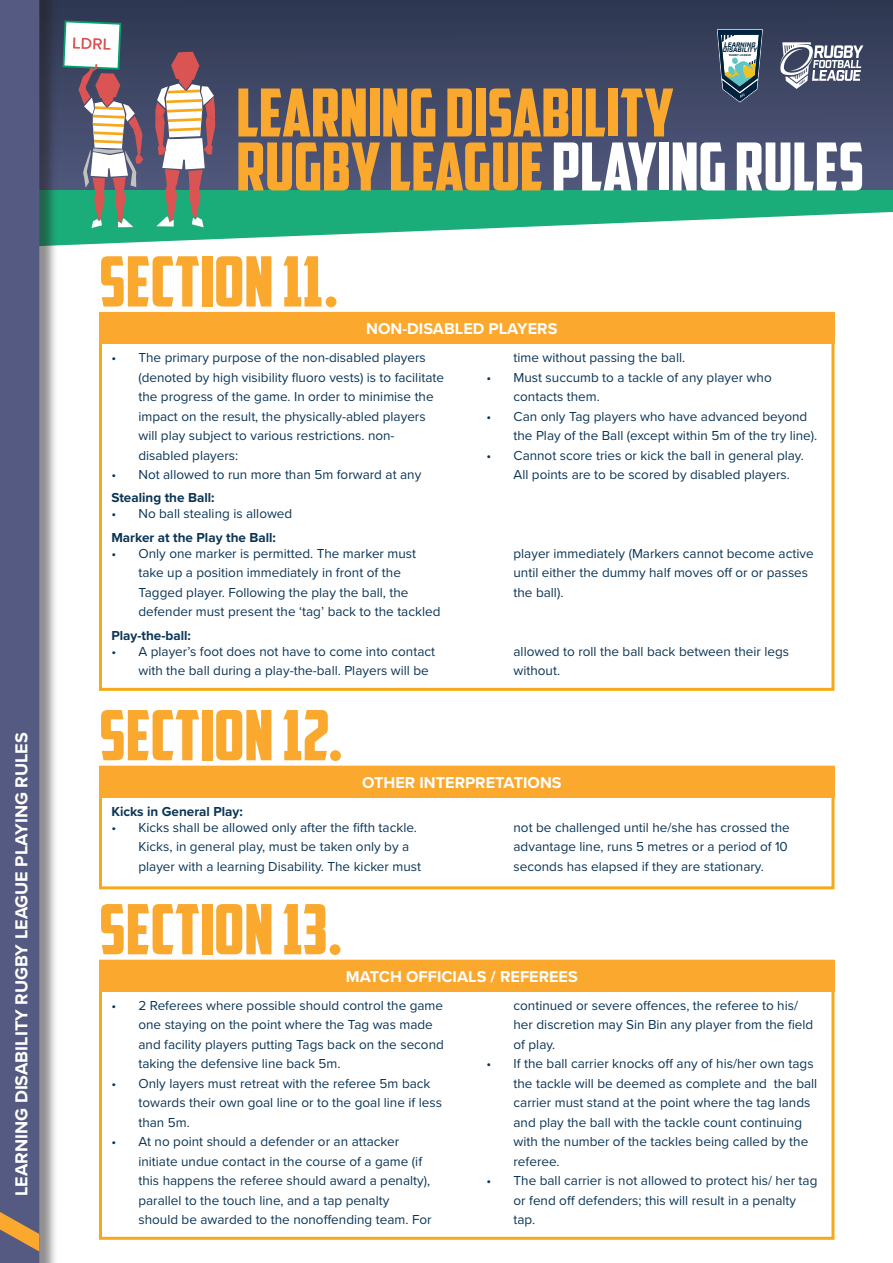
<style>
.page{position:relative;width:893px;height:1263px;background:#fff}
.page>*{position:absolute;margin:0;border:0;box-sizing:border-box;transform-origin:0 0}
.t1{font:69.3px "American Captain";color:#faa82e}
.t2{font:66.15px "American Captain";color:#fff}
.t3{font:66.15px "American Captain";color:#faa82e}
.t4{font:700 18px "Proxima Nova";color:#fff}
.t5{font:700 16.2px "Proxima Nova";color:#fff}
.t6{font:13.5px/19.5px "Proxima Nova";color:#0b3556}
.t7{font:700 13.5px "Proxima Nova";color:#0b3556}
.t8{font:italic 700 6.6px/5.4px "Industry";color:#00223e}
.t9{font:700 2.85px "Industry";letter-spacing:.05em;color:#00223e}
.s1{color:#faa82e}
</style>
<div class="page">
<div style="left:0;top:0;width:893px;height:197px;background:linear-gradient(to bottom,#2e3750,#52597e)"></div>
<svg style="left:58px;top:190px;width:835px;height:56px;fill:#1aad79"></svg>
<div style="left:0;top:0;width:58px;height:1263px;background:#231f20;opacity:.5"></div>
<div style="left:0;top:0;width:39px;height:1263px;background:#545a81"></div>
<svg style="left:0;top:1212px;width:39px;height:39px"></svg>
<svg style="left:780px;top:42px;width:83px;height:47px"></svg>
<svg style="left:155px;top:52px;width:60px;height:175px"></svg>
<svg style="left:63px;top:20px;width:80px;height:208px"></svg>
<div style="left:99px;top:766px;width:735px;height:123px;border:3px solid #f7a91a"></div>
<div style="left:99px;top:766px;width:735px;height:31px;background:#faa82e"></div>
<div style="left:99px;top:960px;width:735px;height:280px;border:3px solid #f7a91a"></div>
<div style="left:99px;top:960px;width:735px;height:31px;background:#faa82e"></div>
<div style="left:99px;top:312px;width:735px;height:379px;border:3px solid #f7a91a"></div>
<div style="left:99px;top:312px;width:735px;height:32px;background:#faa82e"></div>
<svg style="left:717px;top:29px;width:46px;height:73px"></svg>
<p class="t4" style="left:8px;top:1196px;width:465px;rotate:-90deg">LEARNING DISABILITY RUGBY LEAGUE PLAYING RULES</p>
<p class="t8" style="left:723px;top:42px;width:36px">LEARNING<br>DISABILITY</p>
<p class="t9" style="left:729px;top:53px;width:23px">RUGBY LEAGUE</p>
<p class="t3" style="left:236px;top:73px;width:439px">LEARNING DISABILITY</p>
<p class="t2" style="left:236px;top:127px;width:629px"><span class="s1">RUGBY LEAGUE</span> PLAYING RULES</p>
<p class="t1" style="left:99px;top:240px;width:241px">SECTION 11.</p>
<p class="t5" style="left:366px;top:317px;width:193px">NON-DISABLED PLAYERS</p>
<p class="t6" style="left:138px;top:347px;width:307px;text-indent:-27px">• The primary purpose of the non-disabled players (denoted by high visibility fluoro vests) is to facilitate the progress of the game. In order to minimise the impact on the result, the physically-abled players will play subject to various restrictions. non&shy;disabled players:</p>
<p class="t6" style="left:111px;top:464px;width:311px">• Not allowed to run more than 5m forward at any</p>
<p class="t6" style="left:513px;top:347px;width:173px">time without passing the ball.</p>
<p class="t6" style="left:513px;top:367px;width:260px;text-indent:-27px">• Must succumb to a tackle of any player who contacts them.</p>
<p class="t6" style="left:513px;top:406px;width:305px;text-indent:-27px">• Can only Tag players who have advanced beyond the Play of the Ball (except within 5m of the try line).</p>
<p class="t6" style="left:513px;top:445px;width:292px;text-indent:-27px">• Cannot score tries or kick the ball in general play.<br>All points are to be scored by disabled players.</p>
<p class="t7" style="left:111px;top:487px;width:105px">Stealing the Ball:</p>
<p class="t6" style="left:111px;top:503px;width:182px">• No ball stealing is allowed</p>
<p class="t7" style="left:111px;top:527px;width:166px">Marker at the Play the Ball:</p>
<p class="t6" style="left:138px;top:543px;width:303px;text-indent:-27px">• Only one marker is permitted. The marker must take up a position immediately in front of the Tagged player. Following the play the ball, the defender must present the ‘tag’ back to the tackled</p>
<p class="t6" style="left:513px;top:543px;width:302px">player immediately (Markers cannot become active until either the dummy half moves off or or passes the ball).</p>
<p class="t7" style="left:111px;top:625px;width:81px">Play-the-ball:</p>
<p class="t6" style="left:138px;top:641px;width:298px;text-indent:-27px">• A player’s foot does not have to come into contact with the ball during a play-the-ball. Players will be</p>
<p class="t6" style="left:513px;top:641px;width:277px">allowed to roll the ball back between their legs without.</p>
<p class="t1" style="left:99px;top:694px;width:245px">SECTION 12.</p>
<p class="t5" style="left:362px;top:771px;width:201px">OTHER INTERPRETATIONS</p>
<p class="t6" style="left:138px;top:817px;width:284px;text-indent:-27px">• Kicks shall be allowed only after the fifth tackle.<br>Kicks, in general play, must be taken only by a player with a learning Disability. The kicker must</p>
<p class="t6" style="left:513px;top:817px;width:278px">not be challenged until he/she has crossed the advantage line, runs 5 metres or a period of 10 seconds has elapsed if they are stationary.</p>
<p class="t7" style="left:111px;top:801px;width:133px">Kicks in General Play:</p>
<p class="t1" style="left:99px;top:888px;width:245px">SECTION 13.</p>
<p class="t5" style="left:346px;top:965px;width:234px">MATCH OFFICIALS / REFEREES</p>
<p class="t6" style="left:138px;top:995px;width:307px;text-indent:-27px">• 2 Referees where possible should control the game one staying on the point where the Tag was made and facility players putting Tags back on the second taking the defensive line back 5m.</p>
<p class="t6" style="left:138px;top:1073px;width:305px;text-indent:-27px">• Only layers must retreat with the referee 5m back towards their own goal line or to the goal line if less than 5m.</p>
<p class="t6" style="left:138px;top:1131px;width:295px;text-indent:-27px">• At no point should a defender or an attacker initiate undue contact in the course of a game (if this happens the referee should award a penalty), parallel to the touch line, and a tap penalty should be awarded to the nonoffending team. For</p>
<p class="t6" style="left:513px;top:995px;width:301px">continued or severe offences, the referee to his/ her discretion may Sin Bin any player from the field of play.</p>
<p class="t6" style="left:513px;top:1053px;width:305px;text-indent:-27px">• If the ball carrier knocks off any of his/her own tags the tackle will be deemed as complete and the ball carrier must stand at the point where the tag lands and play the ball with the tackle count continuing with the number of the tackles being called by the referee.</p>
<p class="t6" style="left:513px;top:1170px;width:305px;text-indent:-27px">• The ball carrier is not allowed to protect his/ her tag or fend off defenders; this will result in a penalty tap.</p>
</div>
